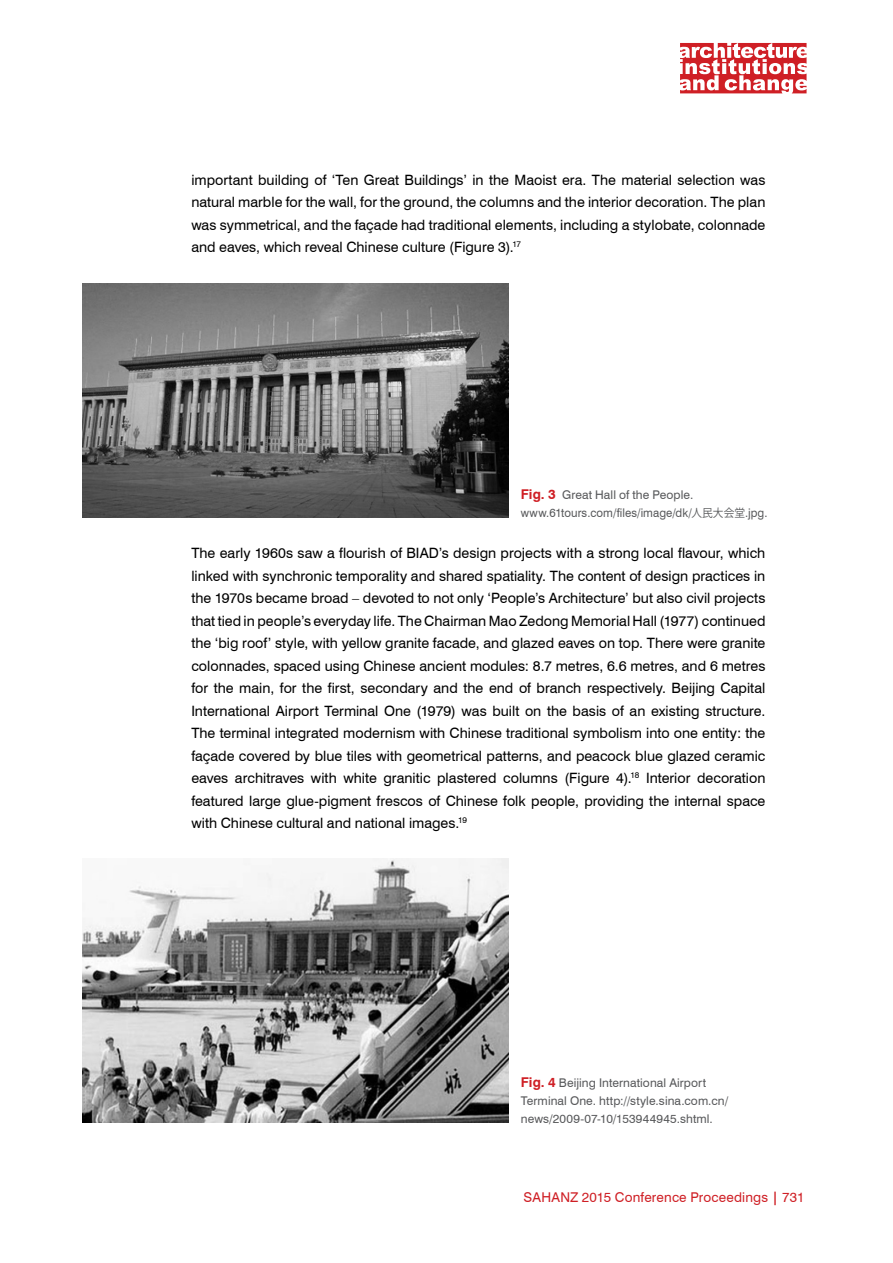
<style>
.page{position:relative;width:893px;height:1263px;background:#fff}
.page>*{position:absolute;margin:0;border:0;box-sizing:border-box;transform-origin:0 0}
.t1{font:14.25px/22.5px "Swiss 721 BT";color:#000;text-align:justify}
.t2{font:13.5px "Swiss 721 BT";letter-spacing:.015em;color:#cf1f25}
.t3{font:12px/18px "Swiss 721 BT";letter-spacing:.005em;color:#58595b}
.s1{font-weight:700;font-size:13.5px;color:#cf1f25}
.s2{font-family:"Koz Go Pr 6 N";font-size:11.25px}
.s3{font-weight:700}
</style>
<div class="page">
<svg style="left:680px;top:43px;width:126px;height:50px"></svg>
<img style="left:83px;top:858px;width:425px;height:265px">
<img style="left:83px;top:283px;width:425px;height:234px">
<p class="t1" style="left:191px;top:168px;width:576px">important building of ‘Ten Great Buildings’ in the Maoist era. The material selection was natural marble for the wall, for the ground, the columns and the interior decoration. The plan was symmetrical, and the façade had traditional elements, including a stylobate, colonnade and eaves, which reveal Chinese culture (Figure 3).<sup>17</sup></p>
<p class="t3" style="left:521px;top:486px;width:248px"><span class="s1">Fig. 3</span> Great Hall of the People. www.61tours.com/files/image/dk/<span class="s2">人民大会堂</span>.jpg.</p>
<p class="t1" style="left:191px;top:542px;width:576px">The early 1960s saw a flourish of BIAD’s design projects with a strong local flavour, which linked with synchronic temporality and shared spatiality. The content of design practices in the 1970s became broad – devoted to not only ‘People’s Architecture’ but also civil projects that tied in people’s everyday life. The Chairman Mao Zedong Memorial Hall (1977) continued the ‘big roof’ style, with yellow granite facade, and glazed eaves on top. There were granite colonnades, spaced using Chinese ancient modules: 8.7 metres, 6.6 metres, and 6 metres for the main, for the first, secondary and the end of branch respectively. Beijing Capital International Airport Terminal One (1979) was built on the basis of an existing structure.<br>The terminal integrated modernism with Chinese traditional symbolism into one entity: the façade covered by blue tiles with geometrical patterns, and peacock blue glazed ceramic eaves architraves with white granitic plastered columns (Figure 4).<sup>18</sup> Interior decoration featured large glue-pigment frescos of Chinese folk people, providing the internal space with Chinese cultural and national images.<sup>19</sup></p>
<p class="t3" style="left:521px;top:1073px;width:209px"><span class="s1">Fig. 4</span> Beijing International Airport<br>Terminal One. http://style.sina.com.cn/ news/2009-07-10/153944945.shtml.</p>
<p class="t2" style="left:524px;top:1188px;width:282px">SAHANZ 2015 Conference Proceedings <span class="s3">|</span> 731</p>
</div>
